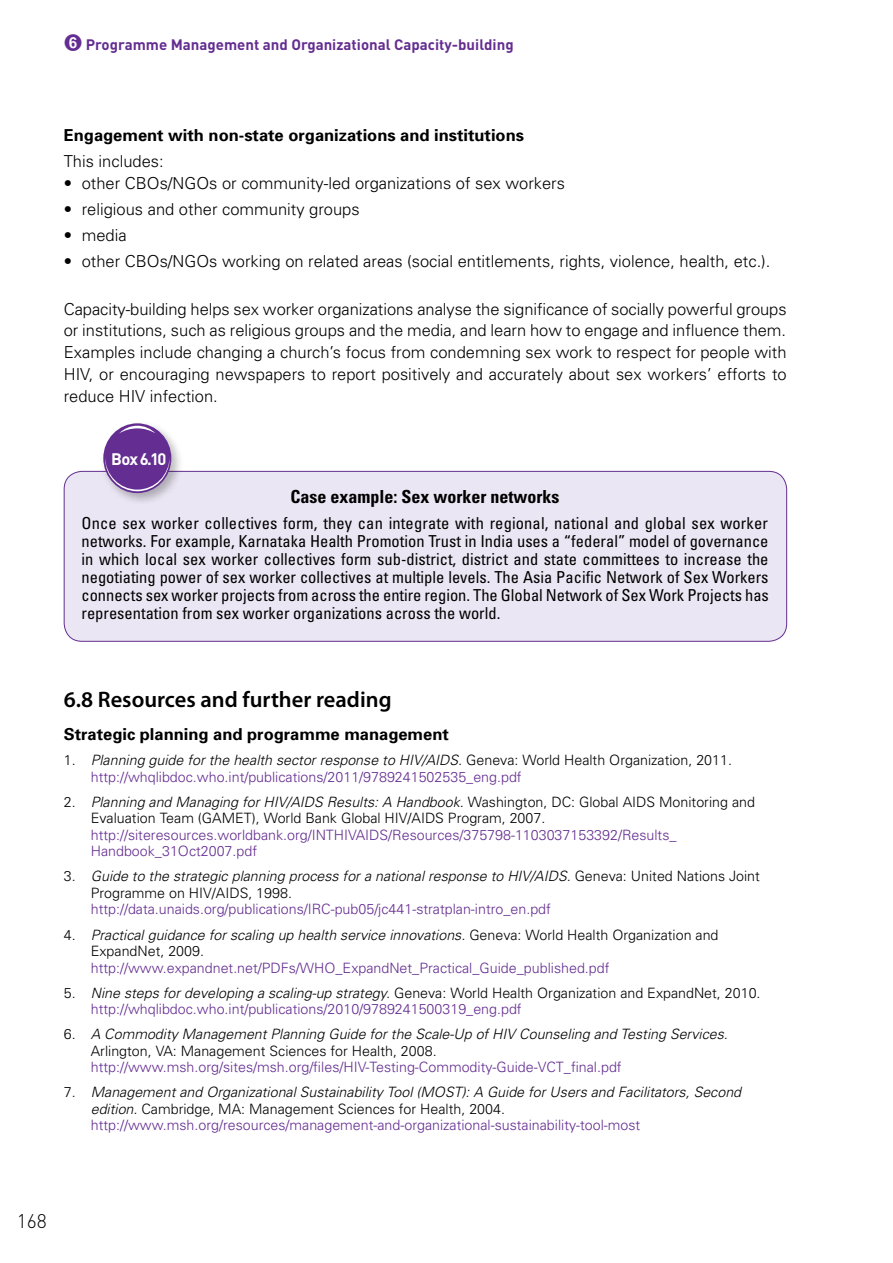
<style>
.page{position:relative;width:893px;height:1263px;background:#fff}
.page>*{position:absolute;margin:0;border:0;box-sizing:border-box;transform-origin:0 0}
.t1{font:600 22.5px "Myriad Pro";color:#000}
.t2{font:300 19.5px "DIN";color:#000}
.t3{font:700 condensed 18px "Univers";color:#000}
.t4{font:300 16.5px/21.8px "Univers";color:#000;text-align:justify}
.t5{font:condensed 16.5px/18px "Univers";color:#000;text-align:justify}
.t6{font:700 16.5px "Univers";color:#000}
.t7{font:700 16.5px "DIN";color:#fff}
.t8{font:700 15px "DIN";color:#642d91}
.t9{font:300 14.25px/16.5px "Univers";color:#642d91}
.t10{font:italic 300 14.25px/16.5px "Univers";color:#000}
.t11{font:300 14.25px/16.5px "Univers";color:#000}
.s1{color:#000}
.s2{font-style:italic;color:#000}
.s3{font-style:italic}
.s4{font-style:normal}
.s5{font-style:normal;color:#642d91}
</style>
<div class="page">
<div style="left:64px;top:471px;width:723px;height:170px;background:#ebe6f3;border-radius:18px"></div>
<div style="left:64px;top:471px;width:723px;height:171px;border:1px solid #642d91;border-radius:18px"></div>
<div style="left:99px;top:419px;width:85px;height:86px;background:#000;opacity:.26"></div>
<div style="left:103px;top:423px;width:68px;height:70px;background:#642d91;border-radius:50%"></div>
<svg style="left:105px;top:458px;width:65px;height:33px"></svg>
<svg style="left:119px;top:426px;width:36px;height:7px"></svg>
<p class="t8" style="left:86px;top:34px;width:429px">Programme Management and Organizational Capacity-building</p>
<p class="t6" style="left:64px;top:125px;width:462px">Engagement with non-state organizations and institutions</p>
<p class="t4" style="left:64px;top:150px;width:101px">This includes:</p>
<p class="t4" style="left:64px;top:172px;width:503px">• other CBOs/NGOs or community-led organizations of sex workers</p>
<p class="t4" style="left:64px;top:198px;width:297px">• religious and other community groups</p>
<p class="t4" style="left:64px;top:224px;width:64px">• media</p>
<p class="t4" style="left:64px;top:250px;width:708px">• other CBOs/NGOs working on related areas (social entitlements, rights, violence, health, etc.).</p>
<p class="t4" style="left:64px;top:297px;width:724px">Capacity-building helps sex worker organizations analyse the significance of socially powerful groups or institutions, such as religious groups and the media, and learn how to engage and influence them.<br>Examples include changing a church’s focus from condemning sex work to respect for people with HIV, or encouraging newspapers to report positively and accurately about sex workers’ efforts to reduce HIV infection.</p>
<p class="t7" style="left:111px;top:448px;width:57px">Box 6.10</p>
<p class="t3" style="left:291px;top:485px;width:270px">Case example: Sex worker networks</p>
<p class="t5" style="left:82px;top:514px;width:689px">Once sex worker collectives form, they can integrate with regional, national and global sex worker networks. For example, Karnataka Health Promotion Trust in India uses a “federal” model of governance in which local sex worker collectives form sub-district, district and state committees to increase the negotiating power of sex worker collectives at multiple levels. The Asia Pacific Network of Sex Workers connects sex worker projects from across the entire region. The Global Network of Sex Work Projects has representation from sex worker organizations across the world.</p>
<h1 class="t1" style="left:64px;top:687px;width:329px">6.8 Resources and further reading</h1>
<p class="t6" style="left:64px;top:724px;width:387px">Strategic planning and programme management</p>
<p class="t9" style="left:91px;top:752px;width:643px;text-indent:-27px"><span class="s1">1.</span> <span class="s2">Planning guide for the health sector response to HIV/AIDS.</span> <span class="s1">Geneva: World Health Organization, 2011. </span>http://whqlibdoc.who.int/publications/2011/9789241502535_eng.pdf</p>
<p class="t11" style="left:91px;top:793px;width:666px;text-indent:-27px">2. <span class="s3">Planning and Managing for HIV/AIDS Results: A Handbook.</span> Washington, DC: Global AIDS Monitoring and<br>Evaluation Team (GAMET), World Bank Global HIV/AIDS Program, 2007.</p>
<p class="t9" style="left:91px;top:826px;width:587px">http://siteresources.worldbank.org/INTHIVAIDS/Resources/375798-1103037153392/Results_<br>Handbook_31Oct2007.pdf</p>
<p class="t10" style="left:91px;top:868px;width:671px;text-indent:-27px"><span class="s4">3.</span> Guide to the strategic planning process for a national response to HIV/AIDS. <span class="s4">Geneva: United Nations Joint<br>Programme on HIV/AIDS, 1998.</span></p>
<p class="t9" style="left:91px;top:901px;width:462px">http://data.unaids.org/publications/IRC-pub05/jc441-stratplan-intro_en.pdf</p>
<p class="t10" style="left:91px;top:926px;width:629px;text-indent:-27px"><span class="s4">4.</span> Practical guidance for scaling up health service innovations. <span class="s4">Geneva: World Health Organization and<br>ExpandNet, 2009.</span></p>
<p class="t9" style="left:91px;top:959px;width:520px">http://www.expandnet.net/PDFs/WHO_ExpandNet_Practical_Guide_published.pdf</p>
<p class="t9" style="left:91px;top:984px;width:671px;text-indent:-27px"><span class="s1">5.</span> <span class="s2">Nine steps for developing a scaling-up strategy.</span> <span class="s1">Geneva: World Health Organization and ExpandNet, 2010. </span>http://whqlibdoc.who.int/publications/2010/9789241500319_eng.pdf</p>
<p class="t10" style="left:91px;top:1025px;width:638px;text-indent:-27px"><span class="s4">6.</span> A Commodity Management Planning Guide for the Scale-Up of HIV Counseling and Testing Services.<br><span class="s4">Arlington, VA: Management Sciences for Health, 2008.</span></p>
<p class="t9" style="left:91px;top:1058px;width:532px">http://www.msh.org/sites/msh.org/files/HIV-Testing-Commodity-Guide-VCT_final.pdf</p>
<p class="t10" style="left:91px;top:1083px;width:652px;text-indent:-27px"><span class="s4">7.</span> Management and Organizational Sustainability Tool (MOST): A Guide for Users and Facilitators, Second edition. <span class="s4">Cambridge, MA: Management Sciences for Health, 2004. </span><span class="s5">http://www.msh.org/resources/management-and-organizational-sustainability-tool-most</span></p>
<h2 class="t2" style="left:17px;top:1209px;width:32px">168</h2>
</div>
